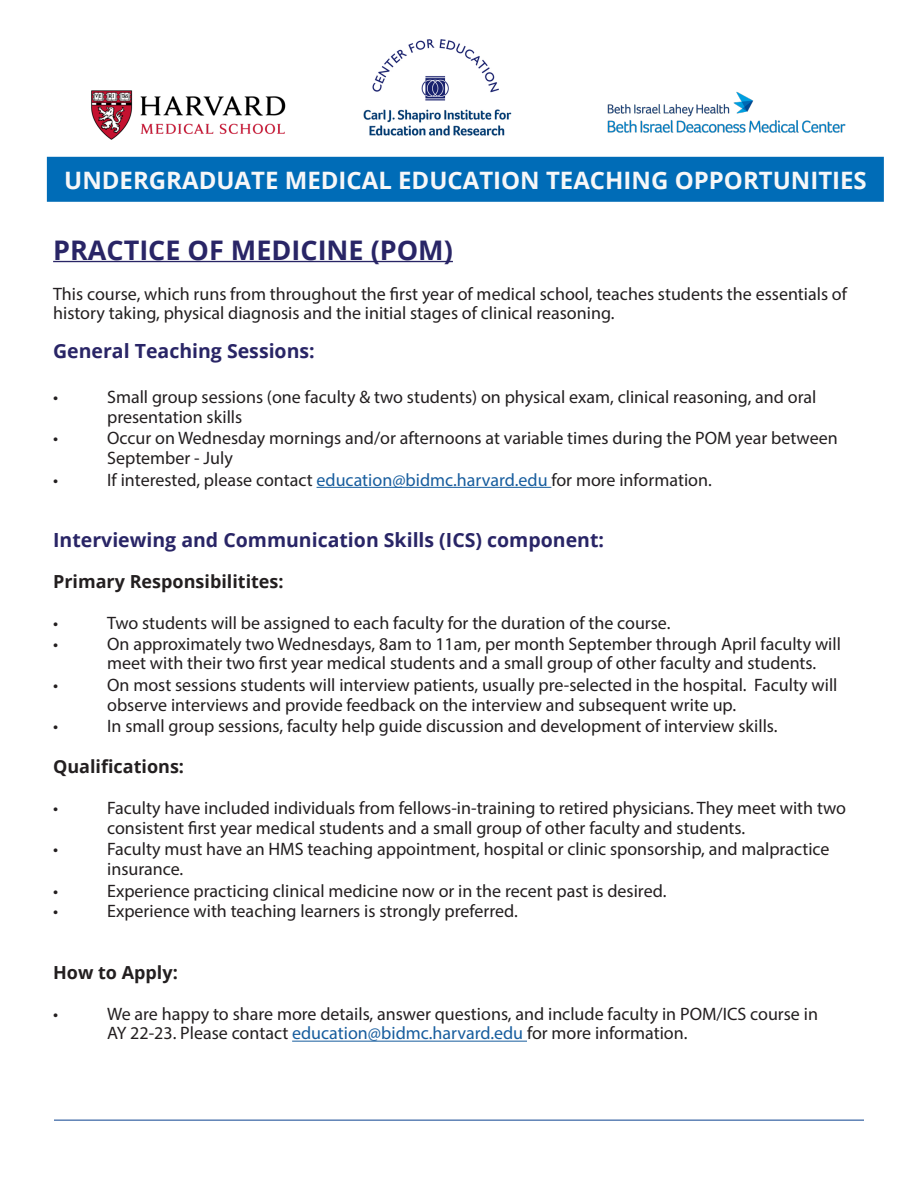
<style>
.page{position:relative;width:918px;height:1188px;background:#fff}
.page>*{position:absolute;margin:0;border:0;box-sizing:border-box;transform-origin:0 0}
._04-Avenir_Copy{font:700 27px "Open Sans";color:#292566}
.t1{font:700 24px "Open Sans";color:#f7f7f8}
._04-Avenir_Copy-2{font:700 19.5px "Open Sans";color:#292566}
._05_Yearbook-Subhead_Big{font:700 19.5px "Open Sans";color:#292566}
._05_Yearbook-Subhead_Big-2{font:18px/19.5px "Myriad Pro";color:#231f20}
._04-Avenir_Copy-3{font:700 18px "Open Sans";color:#231f20}
.s1{color:#175d9e}
</style>
<div class="page">
<hr style="left:53px;top:261px;width:400px;height:1px;background:#292566">
<hr style="left:317px;top:487px;width:234px;height:1px;background:#175d9e">
<hr style="left:292px;top:1041px;width:235px;height:1px;background:#175d9e">
<div style="left:47px;top:157px;width:837px;height:45px;background:#006cb7"></div>
<img style="left:363px;top:39px;width:149px;height:97px">
<img style="left:91px;top:90px;width:195px;height:50px">
<img style="left:607px;top:92px;width:239px;height:41px">
<hr style="left:54px;top:1120px;width:810px;height:1px;background:#0b418f">
<p class="t1" style="left:64px;top:164px;width:804px">UNDERGRADUATE MEDICAL EDUCATION TEACHING OPPORTUNITIES</p>
<p class="_04-Avenir_Copy" style="left:53px;top:231px;width:401px">PRACTICE OF MEDICINE (POM)</p>
<p class="_05_Yearbook-Subhead_Big-2" style="left:53px;top:283px;width:795px">This course, which runs from throughout the first year of medical school, teaches students the essentials of history taking, physical diagnosis and the initial stages of clinical reasoning.</p>
<p class="_05_Yearbook-Subhead_Big" style="left:53px;top:337px;width:263px">General Teaching Sessions:</p>
<p class="_05_Yearbook-Subhead_Big-2" style="left:53px;top:387px;width:7px">•</p>
<p class="_05_Yearbook-Subhead_Big-2" style="left:107px;top:387px;width:711px">Small group sessions (one faculty &amp; two students) on physical exam, clinical reasoning, and oral presentation skills</p>
<p class="_05_Yearbook-Subhead_Big-2" style="left:53px;top:428px;width:7px">•</p>
<p class="_05_Yearbook-Subhead_Big-2" style="left:107px;top:428px;width:732px">Occur on Wednesday mornings and/or afternoons at variable times during the POM year between<br>September - July</p>
<p class="_05_Yearbook-Subhead_Big-2" style="left:53px;top:469px;width:7px">•</p>
<p class="_05_Yearbook-Subhead_Big-2" style="left:107px;top:469px;width:606px">If interested, please contact <span class="s1">education@bidmc.harvard.edu</span> for more information.</p>
<p class="_04-Avenir_Copy-2" style="left:53px;top:526px;width:552px">Interviewing and Communication Skills (ICS) component:</p>
<p class="_04-Avenir_Copy-3" style="left:53px;top:569px;width:232px">Primary Responsibilitites:</p>
<p class="_05_Yearbook-Subhead_Big-2" style="left:53px;top:613px;width:7px">•</p>
<p class="_05_Yearbook-Subhead_Big-2" style="left:107px;top:613px;width:565px">Two students will be assigned to each faculty for the duration of the course.</p>
<p class="_05_Yearbook-Subhead_Big-2" style="left:53px;top:634px;width:7px">•</p>
<p class="_05_Yearbook-Subhead_Big-2" style="left:107px;top:634px;width:735px">On approximately two Wednesdays, 8am to 11am, per month September through April faculty will meet with their two first year medical students and a small group of other faculty and students.</p>
<p class="_05_Yearbook-Subhead_Big-2" style="left:53px;top:675px;width:7px">•</p>
<p class="_05_Yearbook-Subhead_Big-2" style="left:107px;top:675px;width:732px">On most sessions students will interview patients, usually pre-selected in the hospital. Faculty will observe interviews and provide feedback on the interview and subsequent write up.</p>
<p class="_05_Yearbook-Subhead_Big-2" style="left:53px;top:716px;width:7px">•</p>
<p class="_05_Yearbook-Subhead_Big-2" style="left:107px;top:716px;width:672px">In small group sessions, faculty help guide discussion and development of interview skills.</p>
<p class="_04-Avenir_Copy-3" style="left:53px;top:754px;width:132px">Qualifications:</p>
<p class="_05_Yearbook-Subhead_Big-2" style="left:53px;top:798px;width:7px">•</p>
<p class="_05_Yearbook-Subhead_Big-2" style="left:107px;top:798px;width:740px">Faculty have included individuals from fellows-in-training to retired physicians. They meet with two consistent first year medical students and a small group of other faculty and students.</p>
<p class="_05_Yearbook-Subhead_Big-2" style="left:53px;top:839px;width:7px">•</p>
<p class="_05_Yearbook-Subhead_Big-2" style="left:107px;top:839px;width:724px">Faculty must have an HMS teaching appointment, hospital or clinic sponsorship, and malpractice insurance.</p>
<p class="_05_Yearbook-Subhead_Big-2" style="left:53px;top:880px;width:7px">•</p>
<p class="_05_Yearbook-Subhead_Big-2" style="left:107px;top:880px;width:561px">Experience practicing clinical medicine now or in the recent past is desired.</p>
<p class="_05_Yearbook-Subhead_Big-2" style="left:53px;top:901px;width:7px">•</p>
<p class="_05_Yearbook-Subhead_Big-2" style="left:107px;top:901px;width:412px">Experience with teaching learners is strongly preferred.</p>
<p class="_04-Avenir_Copy-3" style="left:53px;top:960px;width:126px">How to Apply:</p>
<p class="_05_Yearbook-Subhead_Big-2" style="left:53px;top:1004px;width:7px">•</p>
<p class="_05_Yearbook-Subhead_Big-2" style="left:107px;top:1004px;width:712px">We are happy to share more details, answer questions, and include faculty in POM/ICS course in<br>AY 22-23. Please contact <span class="s1">education@bidmc.harvard.edu</span> for more information.</p>
</div>
